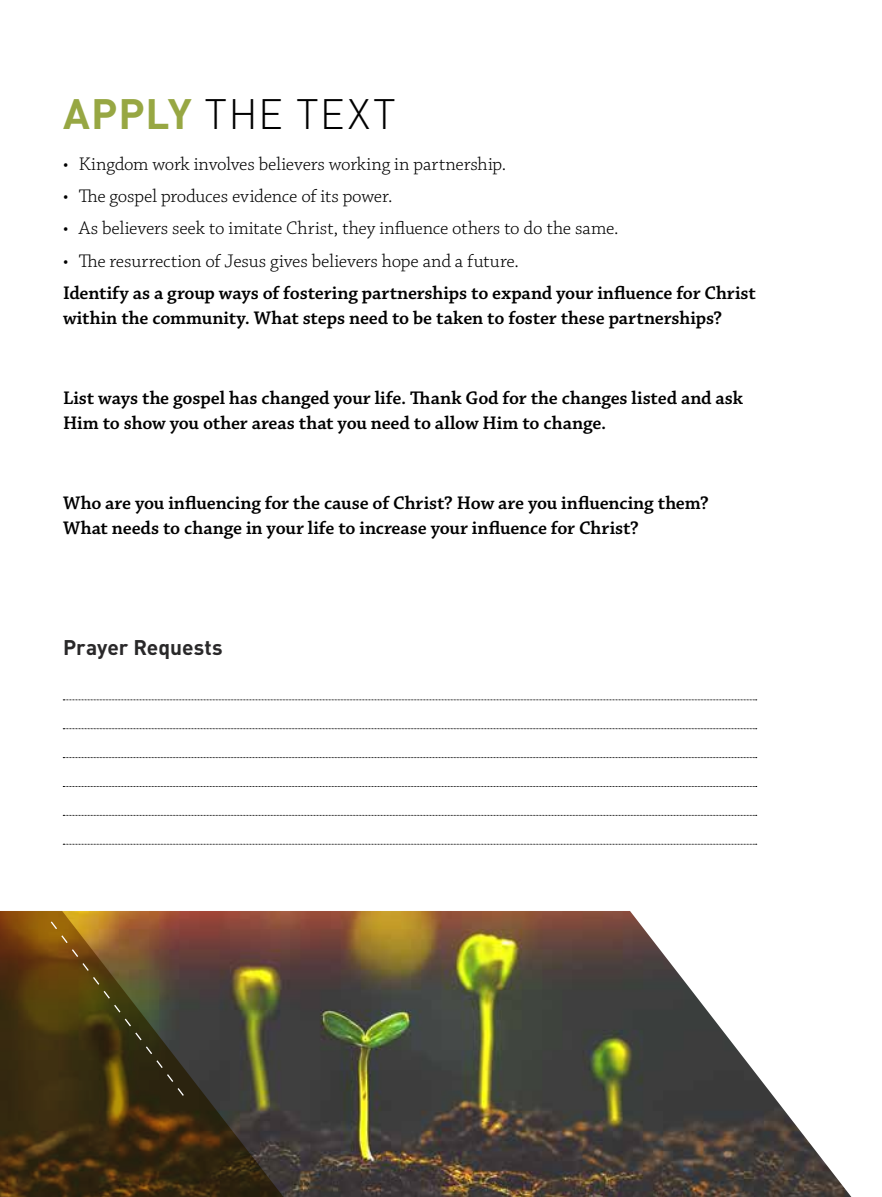
<style>
.page{position:relative;width:882px;height:1197px;background:#fff}
.page>*{position:absolute;margin:0;border:0;box-sizing:border-box;transform-origin:0 0}
.t1{font:300 42px "DIN";letter-spacing:.03em;color:#000}
.t2{font:700 21px "DIN";color:#292829}
.t3{font:600 19.25px/24.5px "Chaparral Pro";color:#000}
.t4{font:300 19.25px "Chaparral Pro";letter-spacing:-.01em;color:#000}
.s1{font-weight:700;color:#97a743}
</style>
<div class="page">
<img style="left:296px;top:911px;width:556px;height:286px">
<svg style="left:63px;top:700px;width:694px;height:1px"></svg>
<svg style="left:63px;top:728px;width:694px;height:1px"></svg>
<svg style="left:63px;top:757px;width:694px;height:1px"></svg>
<svg style="left:63px;top:786px;width:694px;height:1px"></svg>
<svg style="left:63px;top:815px;width:694px;height:1px"></svg>
<svg style="left:63px;top:844px;width:694px;height:1px"></svg>
<svg style="left:0;top:911px;width:296px;height:286px;background:#4e3a20"></svg>
<svg style="left:49px;top:920px;width:136px;height:177px;background:#58441d"></svg>
<h1 class="t1" style="left:63px;top:88px;width:334px"><span class="s1">APPLY</span> THE TEXT</h1>
<p class="t4" style="left:63px;top:153px;width:445px">• Kingdom work involves believers working in partnership.</p>
<p class="t4" style="left:63px;top:185px;width:331px">• The gospel produces evidence of its power.</p>
<p class="t4" style="left:63px;top:218px;width:557px">• As believers seek to imitate Christ, they influence others to do the same.</p>
<p class="t4" style="left:63px;top:250px;width:457px">• The resurrection of Jesus gives believers hope and a future.</p>
<p class="t3" style="left:63px;top:281px;width:695px">Identify as a group ways of fostering partnerships to expand your influence for Christ within the community. What steps need to be taken to foster these partnerships?</p>
<p class="t3" style="left:63px;top:386px;width:682px">List ways the gospel has changed your life. Thank God for the changes listed and ask<br>Him to show you other areas that you need to allow Him to change.</p>
<p class="t3" style="left:63px;top:491px;width:647px">Who are you influencing for the cause of Christ? How are you influencing them?<br>What needs to change in your life to increase your influence for Christ?</p>
<p class="t2" style="left:63px;top:634px;width:161px">Prayer Requests</p>
</div>
